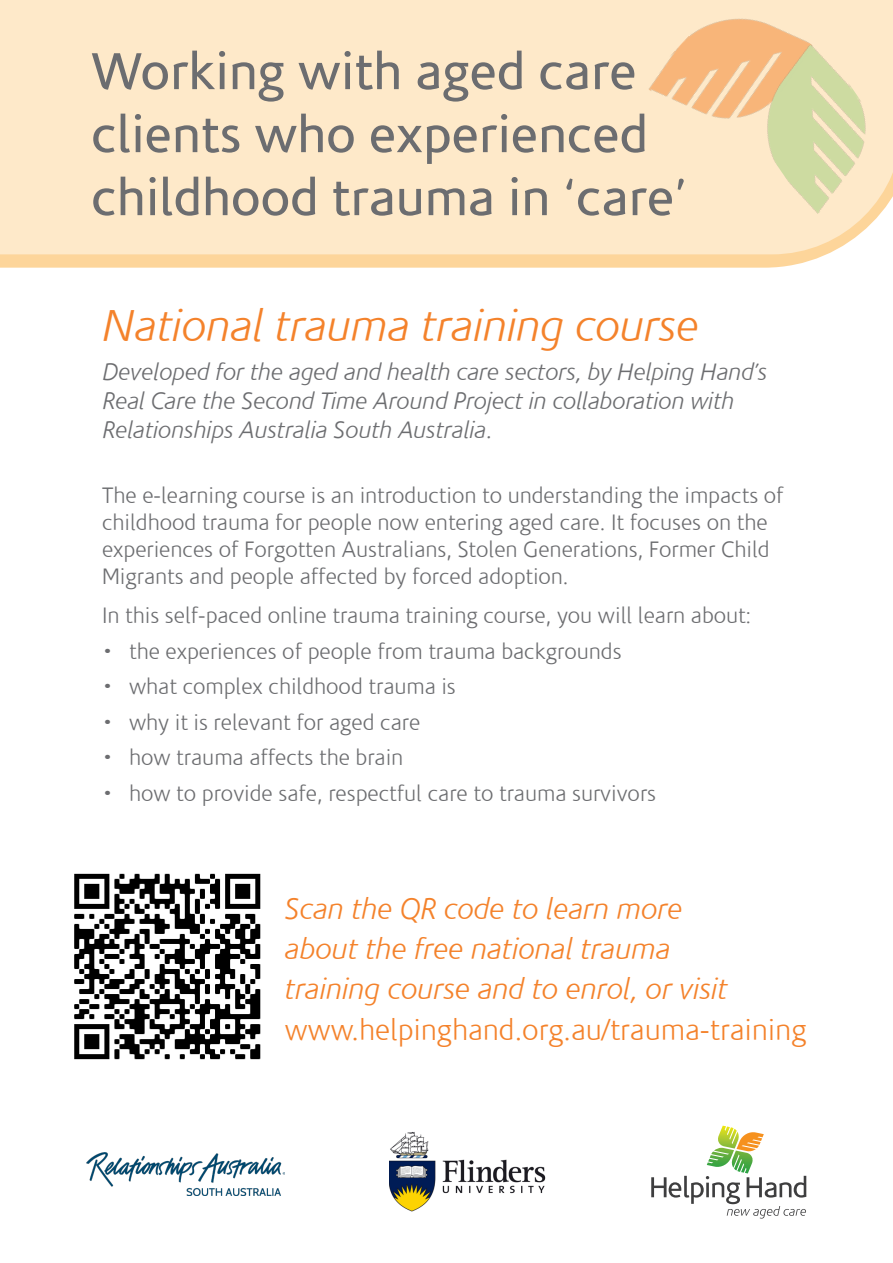
<style>
.page{position:relative;width:893px;height:1263px;background:#fff}
.page>*{position:absolute;margin:0;border:0;box-sizing:border-box;transform-origin:0 0}
.t1{font:52.5px/63px "Corisande";color:#6c6d70}
.t2{font:italic 300 45px "Corisande";color:#f4822b}
.t3{font:italic 300 30px "Corisande";color:#f4822b}
.t4{font:300 30px "Corisande";color:#f4822b}
.t5{font:italic 300 24px/28.8px "Corisande";color:#6c6d70}
.t6{font:300 22.5px/27px "Corisande";color:#6c6d70}
</style>
<div class="page">
<svg style="left:0;top:254px;width:827px;height:14px;background:#fdd7a0"></svg>
<div style="left:0;top:0;width:893px;height:254px;background:#fee9c9"></div>
<img style="left:74px;top:873px;width:187px;height:187px">
<img style="left:643px;top:0;width:176px;height:156px">
<img style="left:731px;top:39px;width:162px;height:178px">
<img style="left:389px;top:1132px;width:157px;height:80px">
<img style="left:87px;top:1152px;width:198px;height:44px">
<svg style="left:651px;top:1125px;width:155px;height:93px"></svg>
<p class="t1" style="left:91px;top:41px;width:598px">Working with aged care clients who experienced childhood trauma in ‘care’</p>
<p class="t2" style="left:103px;top:299px;width:598px">National trauma training course</p>
<p class="t5" style="left:103px;top:359px;width:666px">Developed for the aged and health care sectors, by Helping Hand’s<br>Real Care the Second Time Around Project in collaboration with<br>Relationships Australia South Australia.</p>
<p class="t6" style="left:102px;top:482px;width:683px">The e-learning course is an introduction to understanding the impacts of childhood trauma for people now entering aged care. It focuses on the experiences of Forgotten Australians, Stolen Generations, Former Child Migrants and people affected by forced adoption.</p>
<p class="t6" style="left:102px;top:603px;width:650px">In this self-paced online trauma training course, you will learn about:</p>
<p class="t6" style="left:102px;top:638px;width:521px">• the experiences of people from trauma backgrounds</p>
<p class="t6" style="left:102px;top:674px;width:355px">• what complex childhood trauma is</p>
<p class="t6" style="left:102px;top:709px;width:320px">• why it is relevant for aged care</p>
<p class="t6" style="left:102px;top:745px;width:303px">• how trauma affects the brain</p>
<p class="t6" style="left:102px;top:780px;width:556px">• how to provide safe, respectful care to trauma survivors</p>
<p class="t3" style="left:285px;top:891px;width:399px">Scan the QR code to learn more</p>
<p class="t3" style="left:285px;top:931px;width:387px">about the free national trauma</p>
<p class="t3" style="left:285px;top:971px;width:444px">training course and to enrol, or visit</p>
<p class="t4" style="left:285px;top:1012px;width:523px">www.helpinghand.org.au/trauma-training</p>
</div>
